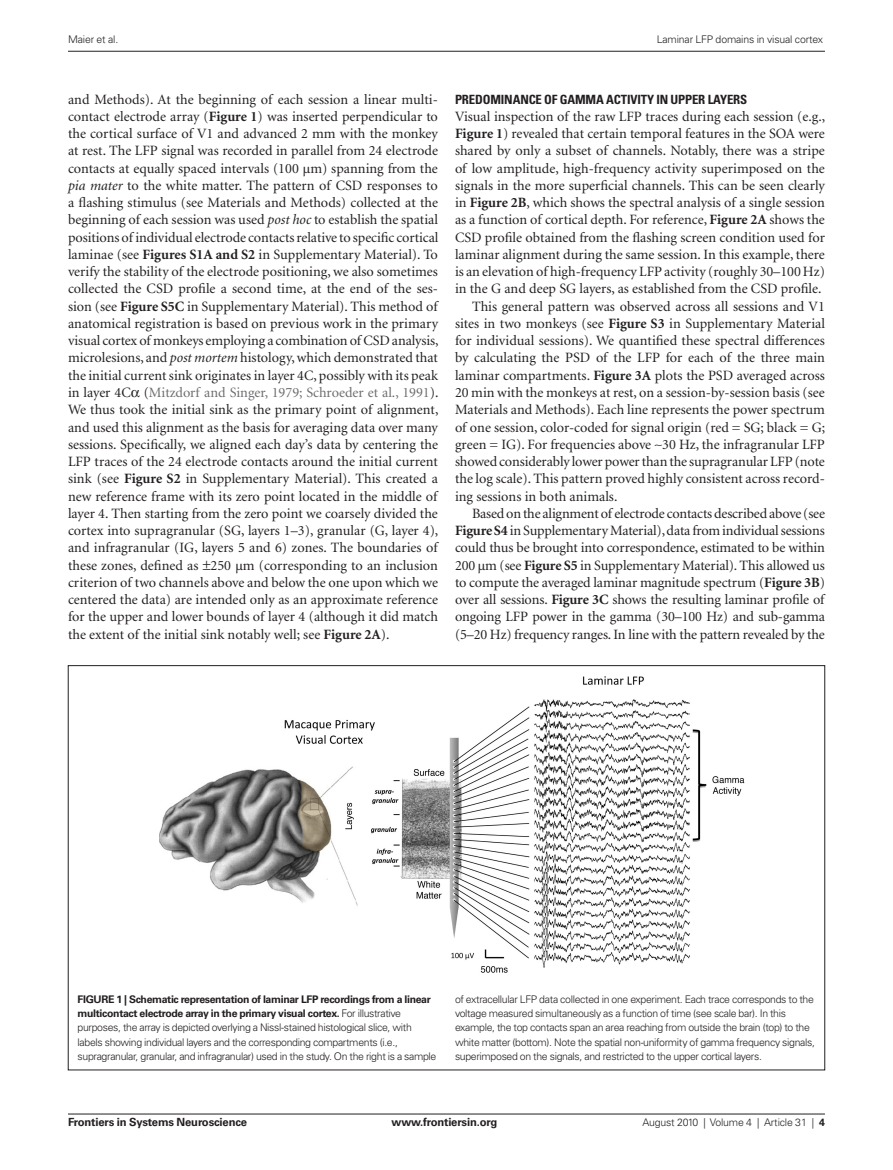
<style>
.page{position:relative;width:893px;height:1170px;background:#fff}
.page>*{position:absolute;margin:0;border:0;box-sizing:border-box;transform-origin:0 0}
.ART_tx1{font:14.25px/17.2px "Minion";color:#231f20;text-align:justify}
.ART_tx{font:14.25px/17.2px "Minion";letter-spacing:-.01em;color:#231f20;text-align:justify}
.ART_tx_title2{font:700 condensed 12.75px "Univers";letter-spacing:-.01em;color:#231f20}
.t1{font:700 11.25px "Univers";letter-spacing:-.015em;color:#231f20}
.FIGURE_tx{font:300 10.5px/14.2px "Univers";letter-spacing:-.03em;color:#231f20}
.s1{font-weight:700}
.s2{font-style:italic}
.s3{color:#6c6d70}
</style>
<div class="page">
<hr style="left:68px;top:1113px;width:757px;height:1px;background:#231f20">
<hr style="left:68px;top:51px;width:757px;height:1px;background:#231f20">
<img style="left:159px;top:676px;width:586px;height:296px">
<p class="FIGURE_tx" style="left:68px;top:32px;width:52px">Maier et al.</p>
<p class="FIGURE_tx" style="left:657px;top:32px;width:168px">Laminar LFP domains in visual cortex</p>
<p class="ART_tx1" style="left:68px;top:91px;width:372px">and Methods). At the beginning of each session a linear multi&shy;contact electrode array (<span class="s1">Figure 1</span>) was inserted perpendicular to the cortical surface of V1 and advanced 2 mm with the monkey at rest. The LFP signal was recorded in parallel from 24 electrode contacts at equally spaced intervals (100 μm) spanning from the <span class="s2">pia mater</span> to the white matter. The pattern of CSD responses to a flashing stimulus (see Materials and Methods) collected at the beginning of each session was used <span class="s2">post hoc</span> to establish the spatial positions of individual electrode contacts relative to specific cortical laminae (see <span class="s1">Figures S1A and S2</span> in Supplementary Material). To verify the stability of the electrode positioning, we also sometimes collected the CSD profile a second time, at the end of the ses&shy;sion (see <span class="s1">Figure S5C</span> in Supplementary Material). This method of anatomical registration is based on previous work in the primary visual cortex of monkeys employing a combination of CSD analysis, microlesions, and <span class="s2">post mortem</span> histology, which demonstrated that the initial current sink originates in layer 4C, possibly with its peak in layer 4C (<span class="s3">Mitzdorf and Singer, 1979; Schroeder et al., 1991</span>).<br>We thus took the initial sink as the primary point of alignment, and used this alignment as the basis for averaging data over many sessions. Specifically, we aligned each day’s data by centering the LFP traces of the 24 electrode contacts around the initial current sink (see <span class="s1">Figure S2</span> in Supplementary Material). This created a new reference frame with its zero point located in the middle of layer 4. Then starting from the zero point we coarsely divided the cortex into supragranular (SG, layers 1–3), granular (G, layer 4), and infragranular (IG, layers 5 and 6) zones. The boundaries of these zones, defined as 250 μm (corresponding to an inclusion criterion of two channels above and below the one upon which we centered the data) are intended only as an approximate reference for the upper and lower bounds of layer 4 (although it did match the extent of the initial sink notably well; see <span class="s1">Figure 2A</span>).</p>
<p class="ART_tx_title2" style="left:455px;top:91px;width:294px">PREDOMI NANCE OF GAMMA ACTIVITY IN UPPER LAYERS</p>
<p class="ART_tx1" style="left:455px;top:108px;width:372px">Visual inspection of the raw LFP traces during each session (e.g., <span class="s1">Figure 1</span>) revealed that certain temporal features in the SOA were shared by only a subset of channels. Notably, there was a stripe of low amplitude, high-frequency activity superimposed on the signals in the more superficial channels. This can be seen clearly in <span class="s1">Figure 2B</span>, which shows the spectral analysis of a single session as a function of cortical depth. For reference, <span class="s1">Figure 2A</span> shows the CSD profile obtained from the flashing screen condition used for laminar alignment during the same session. In this example, there is an elevation of high-frequency LFP activity (roughly 30–100Hz) in the G and deep SG layers, as established from the CSD profile.</p>
<p class="ART_tx" style="left:455px;top:298px;width:372px;text-indent:17px">This general pattern was observed across all sessions and V1 sites in two monkeys (see <span class="s1">Figure S3</span> in Supplementary Material for individual sessions). We quantified these spectral differences by calculating the PSD of the LFP for each of the three main laminar compartments. <span class="s1">Figure 3A</span> plots the PSD averaged across 20 min with the monkeys at rest, on a session-by-session basis (see Materials and Methods). Each line represents the power spectrum of one session, color-coded for signal origin (red = SG; black = G; green = IG). For frequencies above ∼30 Hz, the infragranular LFP showed considerably lower power than the supragranular LFP (note the log scale). This pattern proved highly consistent across record&shy;ing sessions in both animals.</p>
<p class="ART_tx" style="left:455px;top:505px;width:372px;text-indent:17px">Based on the alignment of electrode contacts described above (see <span class="s1">Figure S4</span> in Supplementary Material), data from individual sessions could thus be brought into correspondence, estimated to be within 200 μm (see <span class="s1">Figure S5</span> in Supplementary Material). This allowed us to compute the averaged laminar magnitude spectrum (<span class="s1">Figure 3B</span>) over all sessions. <span class="s1">Figure 3C</span> shows the resulting laminar profile of ongoing LFP power in the gamma (30–100 Hz) and sub-gamma (5–20 Hz) frequency ranges. In line with the pattern revealed by the</p>
<p class="FIGURE_tx" style="left:78px;top:992px;width:360px"><span class="s1">Figure 1 | Schematic representation of laminar LFP recordings from a linear multicontact electrode array in the primary visual cortex.</span> For illustrative purposes, the array is depicted overlying a Nissl-stained histological slice, with labels showing individual layers and the corresponding compartments (i.e., supragranular, granular, and infragranular) used in the study. On the right is a sample</p>
<p class="FIGURE_tx" style="left:455px;top:992px;width:361px">of extracellular LFP data collected in one experiment. Each trace corresponds to the voltage measured simultaneously as a function of time (see scale bar). In this example, the top contacts span an area reaching from outside the brain (top) to the white matter (bottom). Note the spatial non-uniformity of gamma frequency signals, superimposed on the signals, and restricted to the upper cortical layers.</p>
<p class="t1" style="left:68px;top:1115px;width:181px">Frontiers in Systems Neuroscience</p>
<p class="t1" style="left:392px;top:1115px;width:107px">www.frontiersin.org</p>
<p class="FIGURE_tx" style="left:642px;top:1115px;width:184px">August 2010 | Volume 4 | Article 31 | <span class="s1">4</span></p>
</div>
